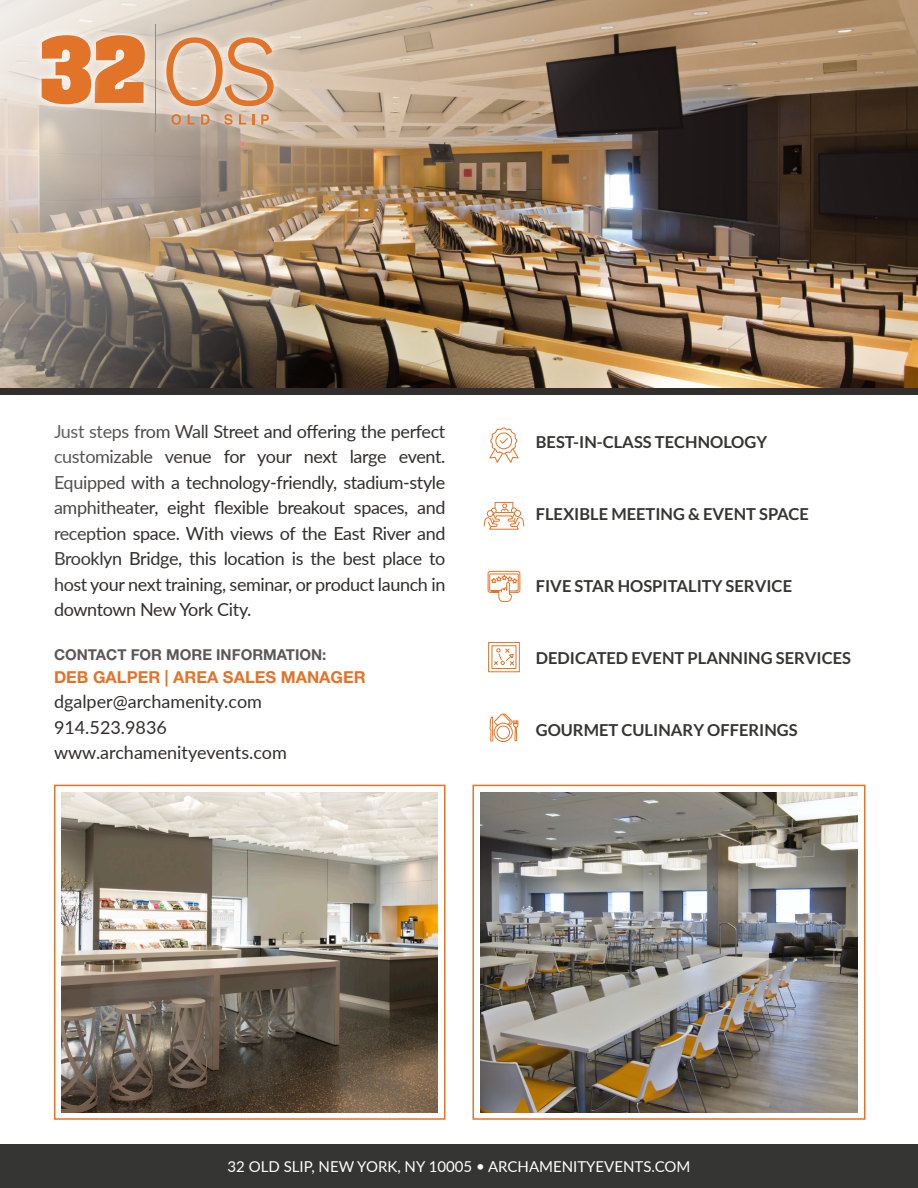
<style>
.page{position:relative;width:918px;height:1188px;background:#fff}
.page>*{position:absolute;margin:0;border:0;box-sizing:border-box;transform-origin:0 0}
.t1{font:18px/25.5px "Lato";letter-spacing:-.015em;color:#312e2d;text-align:justify}
.t2{font:700 16.5px "Lato";color:#353534}
.t3{font:700 16.5px "Helvetica Neue";color:#e17429}
.t4{font:15px "Lato";color:#fff}
.t5{font:700 15px "Helvetica Neue";color:#5d5858}
</style>
<div class="page">
<img style="left:728px;top:0;width:190px;height:388px">
<svg style="left:489px;top:713px;width:30px;height:72px"></svg>
<div style="left:472px;top:785px;width:394px;height:335px;background:#fff;border:2px solid #e17429"></div>
<div style="left:54px;top:785px;width:392px;height:335px;background:#fff;border:2px solid #e17429"></div>
<div style="left:488px;top:642px;width:32px;height:30px;border:1px solid #e17429"></div>
<div style="left:492px;top:645px;width:24px;height:24px;border:1px solid #e17429"></div>
<svg style="left:493px;top:650px;width:22px;height:16px"></svg>
<img style="left:480px;top:792px;width:378px;height:320px">
<img style="left:62px;top:792px;width:376px;height:320px">
<img style="left:0;top:0;width:728px;height:650px">
<div style="left:0;top:388px;width:918px;height:6px;background:#312e2d"></div>
<div style="left:0;top:1144px;width:918px;height:44px;background:#353534"></div>
<svg style="left:100px;top:26px;width:46px;height:86px"></svg>
<svg style="left:32px;top:26px;width:68px;height:87px;background:#e7dfd8"></svg>
<svg style="left:42px;top:35px;width:103px;height:69px;background:#e4935a"></svg>
<svg style="left:146px;top:16px;width:19px;height:124px;background:#d3c8bc"></svg>
<hr style="left:155px;top:24px;width:1px;height:109px;background:#e17429">
<svg style="left:158px;top:29px;width:124px;height:86px;background:#d8cbbc"></svg>
<svg style="left:166px;top:37px;width:108px;height:69px;background:#e0b89a"></svg>
<svg style="left:163px;top:105px;width:27px;height:28px"></svg>
<svg style="left:171px;top:114px;width:8px;height:11px"></svg>
<svg style="left:179px;top:106px;width:13px;height:28px"></svg>
<svg style="left:188px;top:114px;width:4px;height:11px"></svg>
<svg style="left:192px;top:106px;width:27px;height:28px"></svg>
<svg style="left:201px;top:114px;width:9px;height:11px"></svg>
<svg style="left:215px;top:105px;width:26px;height:28px"></svg>
<svg style="left:224px;top:114px;width:6px;height:11px"></svg>
<svg style="left:230px;top:106px;width:24px;height:28px"></svg>
<svg style="left:239px;top:114px;width:4px;height:11px"></svg>
<svg style="left:243px;top:106px;width:9px;height:27px"></svg>
<svg style="left:252px;top:106px;width:26px;height:27px"></svg>
<svg style="left:261px;top:114px;width:8px;height:11px"></svg>
<p class="t1" style="left:54px;top:418px;width:393px">Just steps from Wall Street and offering the perfect customizable venue for your next large event.<br>Equipped with a technology-friendly, stadium-style amphitheater, eight flexible breakout spaces, and reception space. With views of the East River and Brooklyn Bridge, this location is the best place to host your next training, seminar, or product launch in downtown New York City.</p>
<p class="t5" style="left:54px;top:645px;width:274px">CONTACT FOR MORE INFORMATION:</p>
<p class="t3" style="left:54px;top:667px;width:313px">DEB GALPER | AREA SALES MANAGER</p>
<p class="t1" style="left:54px;top:688px;width:234px;text-align:left">dgalper@archamenity.com<br>914.523.9836 www.archamenityevents.com</p>
<p class="t2" style="left:536px;top:433px;width:233px">BEST-IN-CLASS TECHNOLOGY</p>
<p class="t2" style="left:536px;top:505px;width:275px">FLEXIBLE MEETING &amp; EVENT SPACE</p>
<p class="t2" style="left:536px;top:577px;width:258px">FIVE STAR HOSPITALITY SERVICE</p>
<p class="t2" style="left:536px;top:649px;width:317px">DEDICATED EVENT PLANNING SERVICES</p>
<p class="t2" style="left:536px;top:721px;width:263px">GOURMET CULINARY OFFERINGS</p>
<p class="t4" style="left:228px;top:1156px;width:464px">32 OLD SLIP, NEW YORK, NY 10005 • ARCHAMENITYEVENTS.COM</p>
</div>
